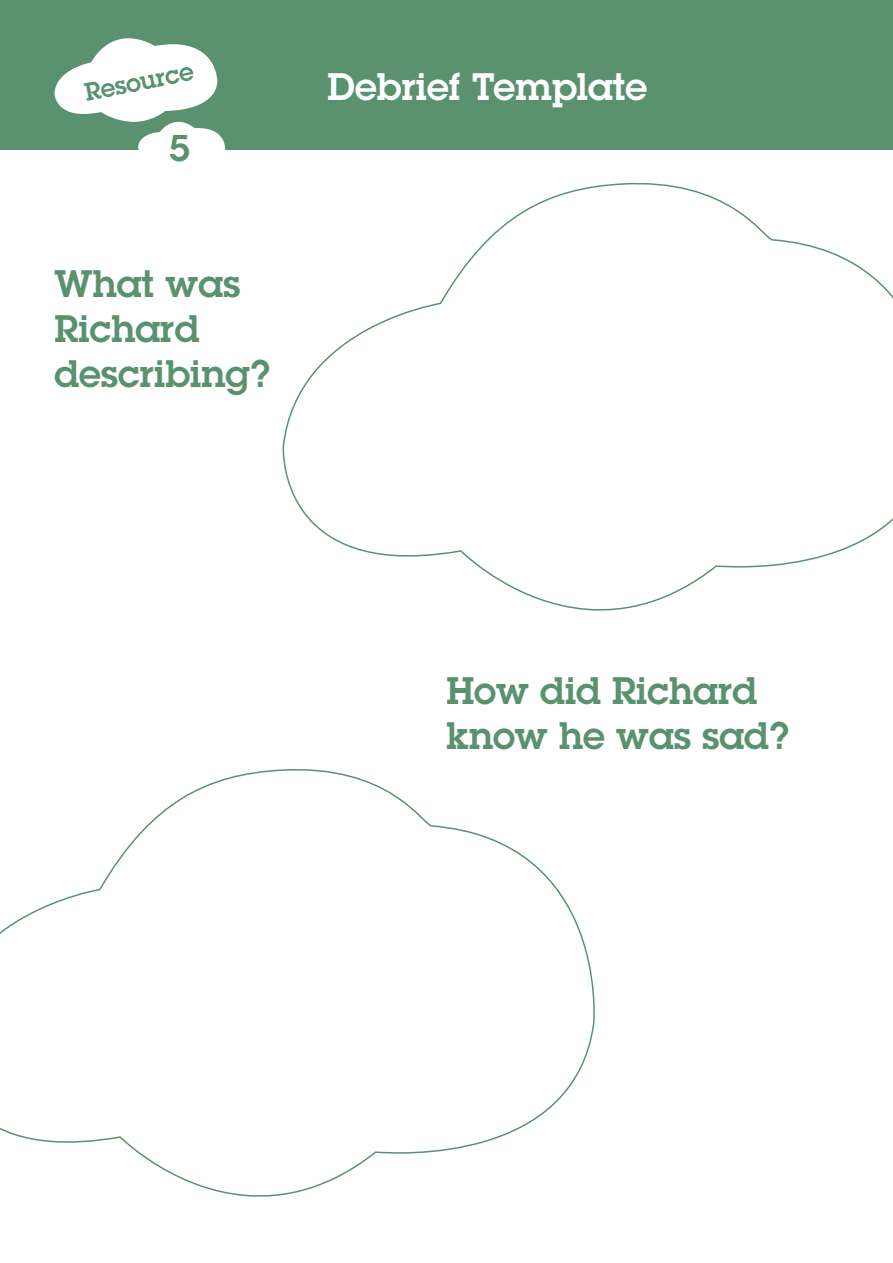
<style>
.page{position:relative;width:893px;height:1263px;background:#fff}
.page>*{position:absolute;margin:0;border:0;box-sizing:border-box;transform-origin:0 0}
.Stage_headings{font:600 37.5px/45px "Lubalin Graph";color:#5a926f}
.Subhead{font:600 37.5px "Lubalin Graph";color:#fff}
.Subhead-2{font:600 36.45px "Lubalin Graph";color:#5a926f}
.Main_Header{font:600 24.9px "Lubalin Graph";color:#5a926f}
</style>
<div class="page">
<div style="left:0;top:0;width:893px;height:149px;background:#5a926f"></div>
<svg style="left:54px;top:38px;width:172px;height:112px"></svg>
<svg style="left:282px;top:182px;width:611px;height:429px"></svg>
<svg style="left:0;top:769px;width:595px;height:428px"></svg>
<p class="Main_Header" style="left:82px;top:76px;width:112px;rotate:-11deg">Resource</p>
<p class="Subhead" style="left:327px;top:62px;width:321px">Debrief Template</p>
<p class="Subhead-2" style="left:169px;top:124px;width:23px">5</p>
<p class="Stage_headings" style="left:54px;top:261px;width:217px">What was<br>Richard describing?</p>
<p class="Stage_headings" style="left:446px;top:668px;width:344px">How did Richard know he was sad?</p>
</div>
